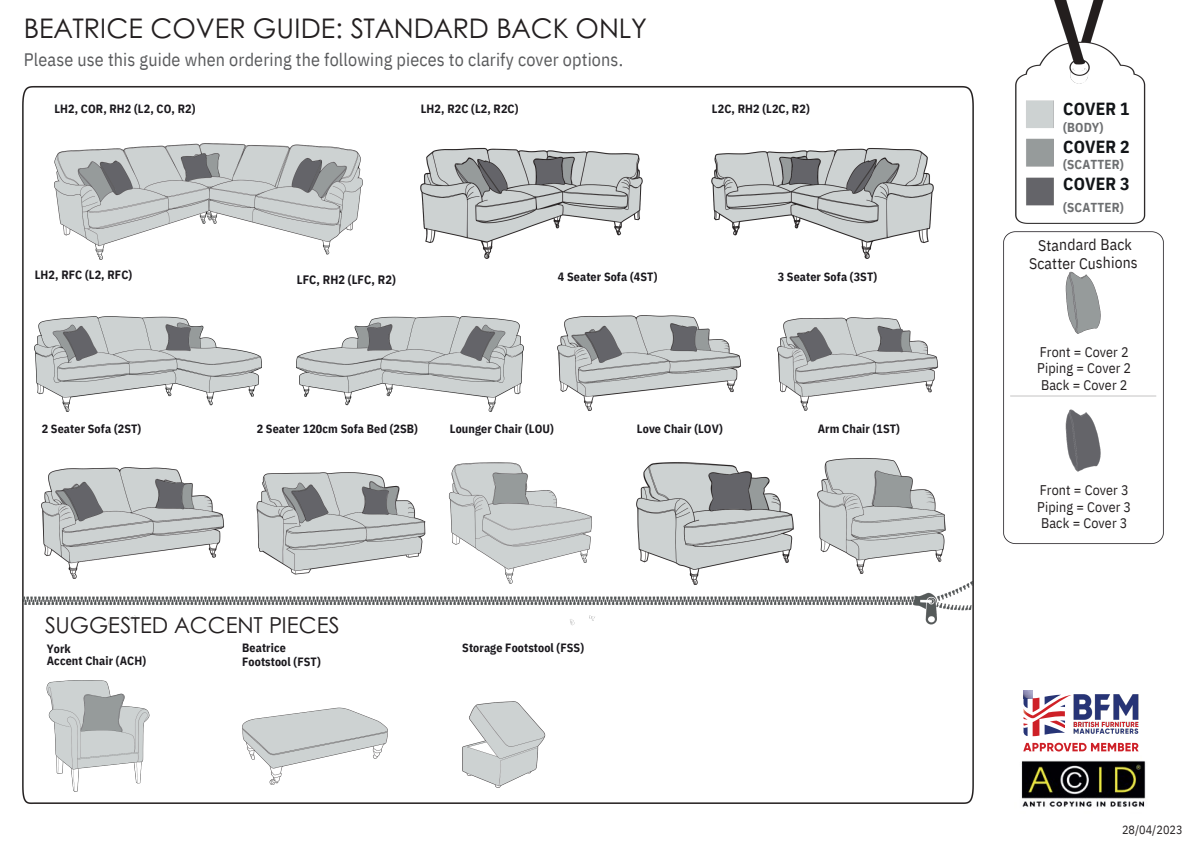
<style>
.page{position:relative;width:1191px;height:843px;background:#fff}
.page>*{position:absolute;margin:0;border:0;box-sizing:border-box;transform-origin:0 0}
.t1{font:27px "Century Gothic";color:#231f20}
.t2{font:22px "Century Gothic";color:#231f20}
.t3{font:18px "IBM Plex Sans Cond";letter-spacing:.01em;color:#595a5c}
.t4{font:700 17.5px "IBM Plex Sans Cond";letter-spacing:.01em;color:#121518}
.t5{font:15.5px/18px "IBM Plex Sans Cond";letter-spacing:.01em;color:#231f20;text-align:center}
.t6{font:14px/16.5px "IBM Plex Sans Cond";letter-spacing:.01em;color:#231f20}
.t7{font:700 13px "IBM Plex Sans Cond";letter-spacing:.01em;color:#6d6f71}
.t8{font:700 12.2px "IBM Plex Sans Cond";letter-spacing:.01em;color:#1a181d}
.t9{font:700 12px/12px "IBM Plex Sans Cond";letter-spacing:.01em;color:#1a181d}
.t10{font:12px "IBM Plex Sans Cond";letter-spacing:.005em;color:#231f20}
</style>
<div class="page">
<img style="left:22px;top:86px;width:952px;height:718px">
<img style="left:1003px;top:0;width:161px;height:544px">
<img style="left:1021px;top:760px;width:125px;height:47px">
<img style="left:1073px;top:694px;width:66px;height:40px">
<img style="left:1064px;top:695px;width:7px;height:22px">
<img style="left:37px;top:462px;width:191px;height:121px">
<img style="left:30px;top:312px;width:237px;height:104px">
<img style="left:49px;top:139px;width:318px;height:125px">
<img style="left:292px;top:312px;width:237px;height:104px">
<img style="left:445px;top:457px;width:151px;height:131px">
<img style="left:416px;top:144px;width:231px;height:120px">
<img style="left:553px;top:311px;width:192px;height:105px">
<img style="left:632px;top:457px;width:166px;height:132px">
<img style="left:707px;top:144px;width:231px;height:120px">
<img style="left:772px;top:312px;width:170px;height:104px">
<img style="left:812px;top:453px;width:137px;height:125px">
<svg style="left:1023px;top:690px;width:41px;height:46px"></svg>
<svg style="left:1023px;top:742px;width:115px;height:9px"></svg>
<p class="t1" style="left:24px;top:8px;width:624px">BEATRICE COVER GUIDE: STANDARD BACK ONLY</p>
<p class="t3" style="left:24px;top:47px;width:601px">Please use this guide when ordering the following pieces to clarify cover options.</p>
<p class="t9" style="left:54px;top:102px;width:142px">LH2, COR, RH2 (L2, CO, R2)</p>
<p class="t9" style="left:421px;top:102px;width:99px">LH2, R2C (L2, R2C)</p>
<p class="t9" style="left:712px;top:102px;width:99px">L2C, RH2 (L2C, R2)</p>
<h4 class="t9" style="left:35px;top:268px;width:99px">LH2, RFC (L2, RFC)</h4>
<p class="t8" style="left:297px;top:271px;width:100px">LFC, RH2 (LFC, R2)</p>
<h5 class="t9" style="left:558px;top:270px;width:101px">4 Seater Sofa (4ST)</h5>
<p class="t9" style="left:777px;top:270px;width:101px">3 Seater Sofa (3ST)</p>
<h4 class="t9" style="left:42px;top:422px;width:101px">2 Seater Sofa (2ST)</h4>
<h4 class="t9" style="left:257px;top:422px;width:163px">2 Seater 120cm Sofa Bed (2SB)</h4>
<h5 class="t9" style="left:450px;top:422px;width:105px">Lounger Chair (LOU)</h5>
<p class="t9" style="left:637px;top:422px;width:87px">Love Chair (LOV)</p>
<h5 class="t9" style="left:817px;top:422px;width:84px">Arm Chair (1ST)</h5>
<p class="t2" style="left:45px;top:607px;width:296px">SUGGESTED ACCENT PIECES</p>
<h4 class="t9" style="left:47px;top:642px;width:101px">York<br>Accent Chair (ACH)</h4>
<h4 class="t9" style="left:242px;top:640px;width:80px;line-height:14.2px">Beatrice<br>Footstool (FST)</h4>
<p class="t9" style="left:462px;top:641px;width:123px">Storage Footstool (FSS)</p>
<h5 class="t4" style="left:1063px;top:97px;width:68px">COVER 1</h5>
<h5 class="t7" style="left:1063px;top:118px;width:42px">(BODY)</h5>
<h5 class="t4" style="left:1063px;top:135px;width:68px">COVER 2</h5>
<h5 class="t7" style="left:1063px;top:156px;width:62px">(SCATTER)</h5>
<h5 class="t4" style="left:1063px;top:172px;width:68px">COVER 3</h5>
<h5 class="t7" style="left:1063px;top:199px;width:62px">(SCATTER)</h5>
<p class="t5" style="left:1028px;top:235px;width:110px">Standard Back<br>Scatter Cushions</p>
<h5 class="t6" style="left:1037px;top:343px;width:95px">Front = Cover 2<br>Piping = Cover 2<br>Back = Cover 2</h5>
<h5 class="t6" style="left:1037px;top:481px;width:95px">Front = Cover 3<br>Piping = Cover 3<br>Back = Cover 3</h5>
<h5 class="t10" style="left:1121px;top:821px;width:62px">28/04/2023</h5>
</div>
